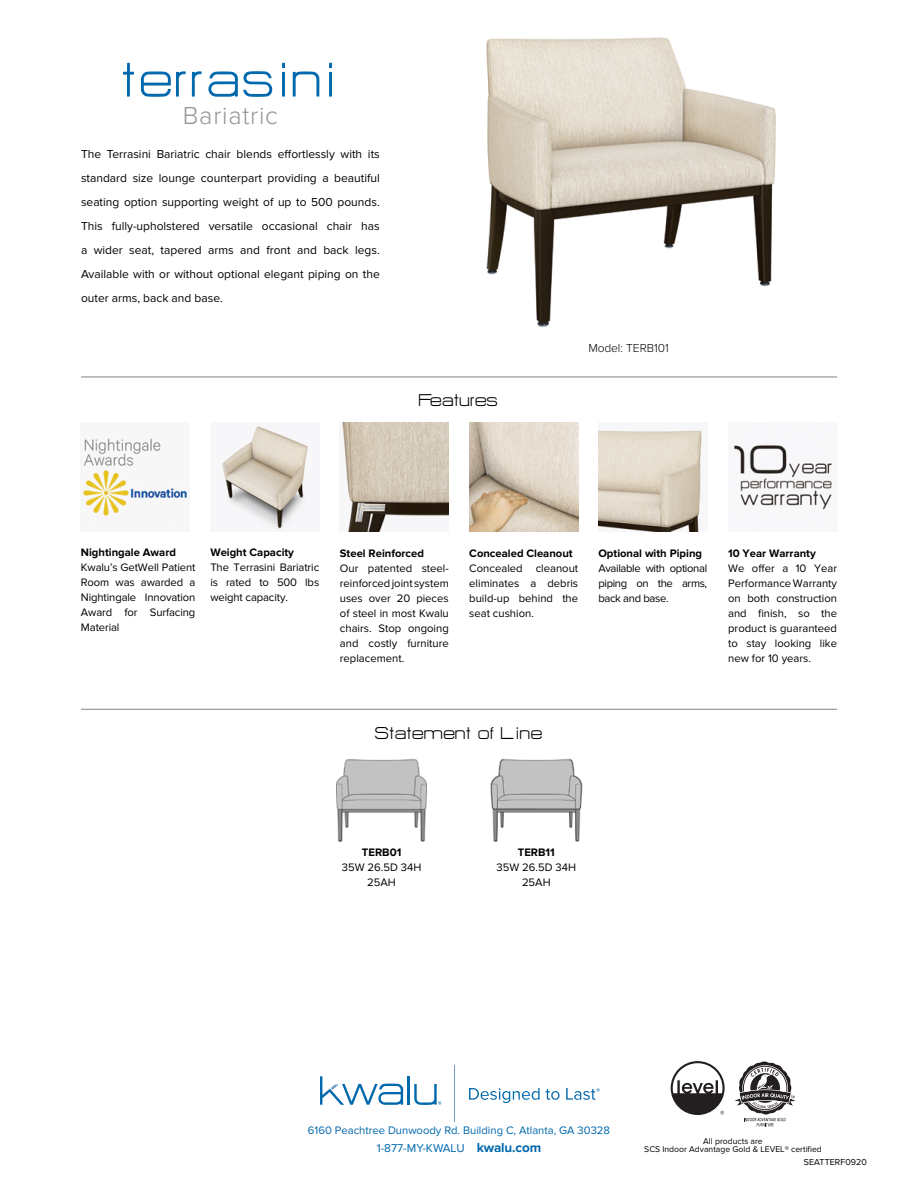
<style>
.page{position:relative;width:918px;height:1188px;background:#fff}
.page>*{position:absolute;margin:0;border:0;box-sizing:border-box;transform-origin:0 0}
.t1{font:60px "HURTMOLD";letter-spacing:.03em;color:#0068ac}
.t2{font:300 25.5px "Proxima Nova";letter-spacing:.03em;color:#949598}
.t3{font:21px "HURTMOLD";color:#000}
.t4{font:12px/24px "Proxima Nova";color:#000;text-align:justify}
.t5{font:300 12px "Proxima Nova";color:#000}
.t6{font:11.85px "Proxima Nova";color:#0068ac}
.t7{font:11.25px/15px "Proxima Nova";color:#000;text-align:justify}
.t8{font:700 11.25px "Proxima Nova";color:#000}
.t9{font:11.25px "Proxima Nova";color:#0068ac}
.t10{font:9px "Proxima Nova";color:#000}
.t11{font:8.7px/8.7px "Proxima Nova";color:#000;text-align:center}
.s1{font-weight:700;font-size:13.5px}
</style>
<div class="page">
<hr style="left:81px;top:376px;width:756px;height:2px;background:#909294">
<hr style="left:81px;top:709px;width:756px;height:1px;background:#909294">
<hr style="left:454px;top:1065px;width:1px;height:56px;background:#729bc7">
<hr style="left:408px;top:1076px;width:2px;height:29px;background:#0068ac">
<svg style="left:414px;top:1084px;width:27px;height:21px"></svg>
<svg style="left:320px;top:1076px;width:83px;height:29px"></svg>
<svg style="left:469px;top:1088px;width:91px;height:15px"></svg>
<svg style="left:566px;top:1088px;width:34px;height:12px"></svg>
<img style="left:734px;top:445px;width:98px;height:65px">
<img style="left:342px;top:423px;width:107px;height:109px">
<img style="left:336px;top:759px;width:91px;height:83px">
<img style="left:491px;top:758px;width:91px;height:84px">
<img style="left:486px;top:37px;width:290px;height:290px">
<img style="left:83px;top:438px;width:104px;height:79px">
<svg style="left:671px;top:1061px;width:54px;height:54px"></svg>
<svg style="left:735px;top:1061px;width:61px;height:65px"></svg>
<img style="left:469px;top:423px;width:109px;height:109px">
<img style="left:598px;top:430px;width:104px;height:102px">
<img style="left:222px;top:426px;width:86px;height:103px">
<h1 class="t1" style="left:123px;top:49px;width:216px">terrasini</h1>
<h2 class="t2" style="left:183px;top:101px;width:97px">Bariatric</h2>
<p class="t4" style="left:81px;top:142px;width:300px">The Terrasini Bariatric chair blends effortlessly with its standard size lounge counterpart providing a beautiful seating option supporting weight of up to 500 pounds.<br>This fully-upholstered versatile occasional chair has a wider seat, tapered arms and front and back legs.<br>Available with or without optional elegant piping on the outer arms, back and base.</p>
<h3 class="t3" style="left:419px;top:389px;width:81px">Features</h3>
<p class="t5" style="left:588px;top:341px;width:82px">Model: TERB101</p>
<p class="t8" style="left:81px;top:546px;width:97px">Nightingale Award</p>
<p class="t7" style="left:81px;top:561px;width:116px">Kwalu’s GetWell Patient Room was awarded a Nightingale Innovation Award for Surfacing Material</p>
<p class="t8" style="left:210px;top:546px;width:85px">Weight Capacity</p>
<p class="t7" style="left:210px;top:560px;width:110px">The Terrasini Bariatric is rated to 500 lbs weight capacity.</p>
<p class="t8" style="left:340px;top:546px;width:86px">Steel Reinforced</p>
<p class="t7" style="left:340px;top:561px;width:110px">Our patented steel&shy;reinforced joint system uses over 20 pieces of steel in most Kwalu chairs. Stop ongoing and costly furniture replacement.</p>
<p class="t8" style="left:469px;top:546px;width:105px">Concealed Cleanout</p>
<p class="t7" style="left:469px;top:561px;width:110px">Concealed cleanout eliminates a debris build-up behind the seat cushion.</p>
<p class="t8" style="left:598px;top:546px;width:105px">Optional with Piping</p>
<p class="t7" style="left:598px;top:561px;width:110px">Available with optional piping on the arms, back and base.</p>
<p class="t8" style="left:728px;top:546px;width:89px">10 Year Warranty</p>
<p class="t7" style="left:728px;top:561px;width:110px">We offer a 10 Year Performance Warranty on both construction and finish, so the product is guaranteed to stay looking like new for 10 years.</p>
<h3 class="t3" style="left:375px;top:722px;width:170px">Statement of Line</h3>
<p class="t8" style="left:362px;top:846px;width:41px">TERB01</p>
<p class="t7" style="left:342px;top:860px;width:81px;text-align:center">35W 26.5D 34H<br>25AH</p>
<p class="t8" style="left:518px;top:846px;width:39px">TERB11</p>
<p class="t7" style="left:497px;top:860px;width:81px;text-align:center">35W 26.5D 34H<br>25AH</p>
<p class="t9" style="left:308px;top:1124px;width:304px">6160 Peachtree Dunwoody Rd. Building C, Atlanta, GA 30328</p>
<p class="t6" style="left:377px;top:1142px;width:166px">1-877-MY-KWALU <span class="s1">kwalu.com</span></p>
<p class="t11" style="left:644px;top:1137px;width:179px">All products are<br>SCS Indoor Advantage Gold &amp; LEVEL® certified</p>
<p class="t10" style="left:804px;top:1157px;width:65px">SEATTERF0920</p>
</div>
